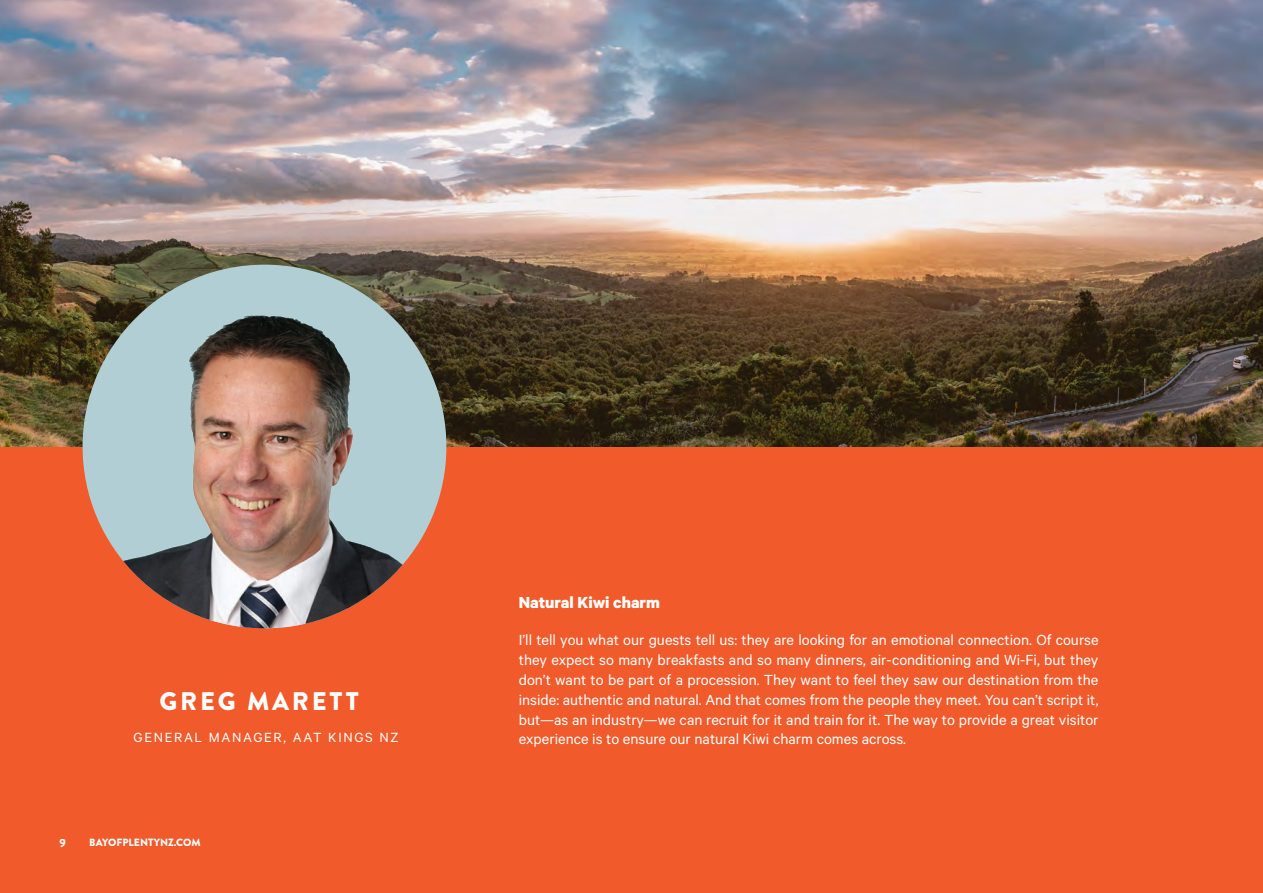
<style>
.page{position:relative;width:1263px;height:893px;background:#fff}
.page>*{position:absolute;margin:0;border:0;box-sizing:border-box;transform-origin:0 0}
.t1{font:900 25.5px "Brandon Grotesque";letter-spacing:.11em;color:#fff}
.t2{font:700 18px "Calibre";color:#fff}
.t3{font:16.5px/19.8px "Calibre";color:#fff;text-align:justify}
.t4{font:15px "Calibre";letter-spacing:.11em;color:#fff}
.t5{font:900 12px "Brandon Grotesque";color:#fff}
.t6{font:900 10.5px "Brandon Grotesque";color:#fff}
</style>
<div class="page">
<div style="left:0;top:446px;width:1263px;height:447px;background:#f15a2a"></div>
<img style="left:0;top:0;width:1263px;height:446px">
<div style="left:83px;top:265px;width:363px;height:363px;background:#b1ced5;border-radius:50%"></div>
<img style="left:112px;top:286px;width:294px;height:342px">
<p class="t1" style="left:160px;top:683px;width:201px">GREG MARETT</p>
<p class="t2" style="left:519px;top:591px;width:143px">Natural Kiwi charm</p>
<p class="t3" style="left:519px;top:630px;width:581px">I’ll tell you what our guests tell us: they are looking for an emotional connection. Of course they expect so many breakfasts and so many dinners, air-conditioning and Wi-Fi, but they don’t want to be part of a procession. They want to feel they saw our destination from the inside: authentic and natural. And that comes from the people they meet. You can’t script it, but—as an industry—we can recruit for it and train for it. The way to provide a great visitor</p>
<p class="t4" style="left:134px;top:729px;width:266px">GENERAL MANAGER, AAT KINGS NZ</p>
<p class="t3" style="left:519px;top:729px;width:389px">experience is to ensure our natural Kiwi charm comes across.</p>
<p class="t5" style="left:60px;top:835px;width:8px">9</p>
<p class="t6" style="left:89px;top:835px;width:113px">BAYOFPLENTYNZ.COM</p>
</div>
